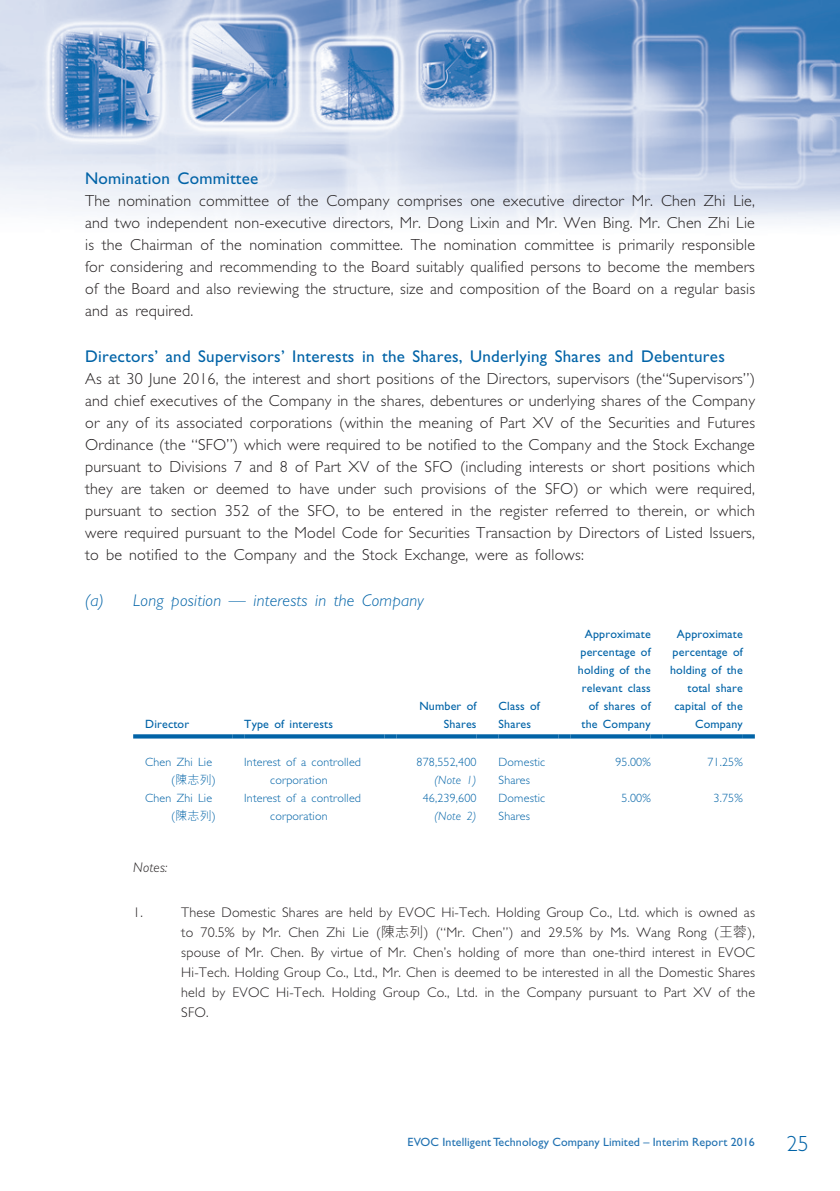
<style>
.page{position:relative;width:840px;height:1191px;background:#fff}
.page>*{position:absolute;margin:0;border:0;box-sizing:border-box;transform-origin:0 0}
.t1{font:300 22px "Gill Sans Std";color:#0163a7}
._04___H2{font:17px "Gill Sans Std";letter-spacing:.015em;color:#0163a7}
._06_______H4{font:italic 300 17px "Gill Sans Std";letter-spacing:.015em;color:#0163a7}
._01_Body_Text{font:300 16px/22px "Gill Sans Std";letter-spacing:.015em;color:#231f20;text-align:justify}
._22____IN2__Note{font:300 14px/20px "Gill Sans Std";letter-spacing:.015em;color:#231f20;text-align:justify}
._22____IN2__Note-2{font:italic 300 14px "Gill Sans Std";letter-spacing:.015em;color:#231f20}
._31_table_tab_6pt{font:12px/18px "Gill Sans Std";letter-spacing:.015em;color:#0163a7;text-align:right}
._15_Table_Stub{font:300 12px/18px "Gill Sans Std";letter-spacing:.015em;color:#0163a7}
._31_table_tab_6pt-2{font:300 12px/18px "Gill Sans Std";letter-spacing:.015em;color:#0163a7;text-align:right}
.t2{font:12px "Gill Sans Std";letter-spacing:.01em;color:#2071b1}
._15_Table_Stub-2{font:12px "Gill Sans Std";letter-spacing:.015em;color:#0163a7}
.s1{font-family:"M Hei HK"}
.s2{font-style:italic}
</style>
<div class="page">
<img style="left:0;top:0;width:839px;height:739px">
<svg style="left:133px;top:734px;width:99px;height:4px"></svg>
<svg style="left:232px;top:734px;width:12px;height:4px"></svg>
<svg style="left:244px;top:734px;width:140px;height:4px"></svg>
<svg style="left:384px;top:734px;width:12px;height:4px"></svg>
<svg style="left:396px;top:734px;width:80px;height:4px"></svg>
<svg style="left:476px;top:734px;width:22px;height:4px"></svg>
<svg style="left:498px;top:734px;width:60px;height:4px"></svg>
<svg style="left:558px;top:734px;width:12px;height:4px"></svg>
<svg style="left:570px;top:734px;width:80px;height:4px"></svg>
<svg style="left:650px;top:734px;width:12px;height:4px"></svg>
<svg style="left:662px;top:734px;width:80px;height:4px"></svg>
<svg style="left:742px;top:734px;width:12px;height:4px"></svg>
<p class="_04___H2" style="left:85px;top:169px;width:175px">Nomination Committee</p>
<p class="_01_Body_Text" style="left:85px;top:190px;width:671px">The nomination committee of the Company comprises one executive director Mr. Chen Zhi Lie, and two independent non-executive directors, Mr. Dong Lixin and Mr. Wen Bing. Mr. Chen Zhi Lie is the Chairman of the nomination committee. The nomination committee is primarily responsible for considering and recommending to the Board suitably qualified persons to become the members of the Board and also reviewing the structure, size and composition of the Board on a regular basis and as required.</p>
<p class="_04___H2" style="left:85px;top:347px;width:641px">Directors’ and Supervisors’ Interests in the Shares, Underlying Shares and Debentures</p>
<p class="_01_Body_Text" style="left:85px;top:368px;width:671px">As at 30 June 2016, the interest and short positions of the Directors, supervisors (the“Supervisors”) and chief executives of the Company in the shares, debentures or underlying shares of the Company or any of its associated corporations (within the meaning of Part XV of the Securities and Futures Ordinance (the “SFO”) which were required to be notified to the Company and the Stock Exchange pursuant to Divisions 7 and 8 of Part XV of the SFO (including interests or short positions which they are taken or deemed to have under such provisions of the SFO) or which were required, pursuant to section 352 of the SFO, to be entered in the register referred to therein, or which were required pursuant to the Model Code for Securities Transaction by Directors of Listed Issuers, to be notified to the Company and the Stock Exchange, were as follows:</p>
<p class="_06_______H4" style="left:85px;top:591px;width:340px">(a) Long position — interests in the Company</p>
<p class="_15_Table_Stub-2" style="left:145px;top:717px;width:45px">Director</p>
<p class="_15_Table_Stub-2" style="left:244px;top:717px;width:90px">Type of interests</p>
<p class="_31_table_tab_6pt" style="left:419px;top:697px;width:59px">Number of<br>Shares</p>
<p class="_31_table_tab_6pt" style="left:498px;top:697px;width:43px;text-align:left">Class of<br>Shares</p>
<p class="_31_table_tab_6pt" style="left:577px;top:625px;width:74px">Approximate percentage of holding of the relevant class of shares of the Company</p>
<p class="_31_table_tab_6pt" style="left:669px;top:625px;width:74px">Approximate percentage of holding of the total share capital of the<br>Company</p>
<p class="_15_Table_Stub" style="left:171px;top:753px;width:46px;text-indent:-26px">Chen Zhi Lie (<span class="s1">陳志列</span>)</p>
<p class="_15_Table_Stub" style="left:270px;top:753px;width:92px;text-indent:-26px">Interest of a controlled corporation</p>
<p class="_31_table_tab_6pt-2" style="left:416px;top:753px;width:61px">878,552,400 <span class="s2">(Note 1)</span></p>
<p class="_31_table_tab_6pt-2" style="left:498px;top:753px;width:48px;text-align:left">Domestic<br>Shares</p>
<p class="_31_table_tab_6pt-2" style="left:615px;top:753px;width:37px">95.00%</p>
<p class="_31_table_tab_6pt-2" style="left:707px;top:753px;width:37px">71.25%</p>
<p class="_15_Table_Stub" style="left:171px;top:789px;width:46px;text-indent:-26px">Chen Zhi Lie (<span class="s1">陳志列</span>)</p>
<p class="_15_Table_Stub" style="left:270px;top:789px;width:92px;text-indent:-26px">Interest of a controlled corporation</p>
<p class="_31_table_tab_6pt-2" style="left:422px;top:789px;width:55px">46,239,600 <span class="s2">(Note 2)</span></p>
<p class="_31_table_tab_6pt-2" style="left:498px;top:789px;width:48px;text-align:left">Domestic<br>Shares</p>
<p class="_31_table_tab_6pt-2" style="left:621px;top:789px;width:31px">5.00%</p>
<p class="_31_table_tab_6pt-2" style="left:713px;top:789px;width:31px">3.75%</p>
<p class="_22____IN2__Note-2" style="left:133px;top:860px;width:36px">Notes:</p>
<p class="_22____IN2__Note" style="left:133px;top:902px;width:11px">1.</p>
<p class="_22____IN2__Note" style="left:181px;top:902px;width:575px">These Domestic Shares are held by EVOC Hi-Tech. Holding Group Co., Ltd. which is owned as to 70.5% by Mr. Chen Zhi Lie (<span class="s1">陳志列</span>) (“Mr. Chen”) and 29.5% by Ms. Wang Rong (<span class="s1">王蓉</span>), spouse of Mr. Chen. By virtue of Mr. Chen’s holding of more than one-third interest in EVOC Hi-Tech. Holding Group Co., Ltd., Mr. Chen is deemed to be interested in all the Domestic Shares held by EVOC Hi-Tech. Holding Group Co., Ltd. in the Company pursuant to Part XV of the SFO.</p>
<p class="t2" style="left:407px;top:1135px;width:348px">EVOC Intelligent Technology Company Limited – Interim Report 2016</p>
<h1 class="t1" style="left:786px;top:1131px;width:23px">25</h1>
</div>
